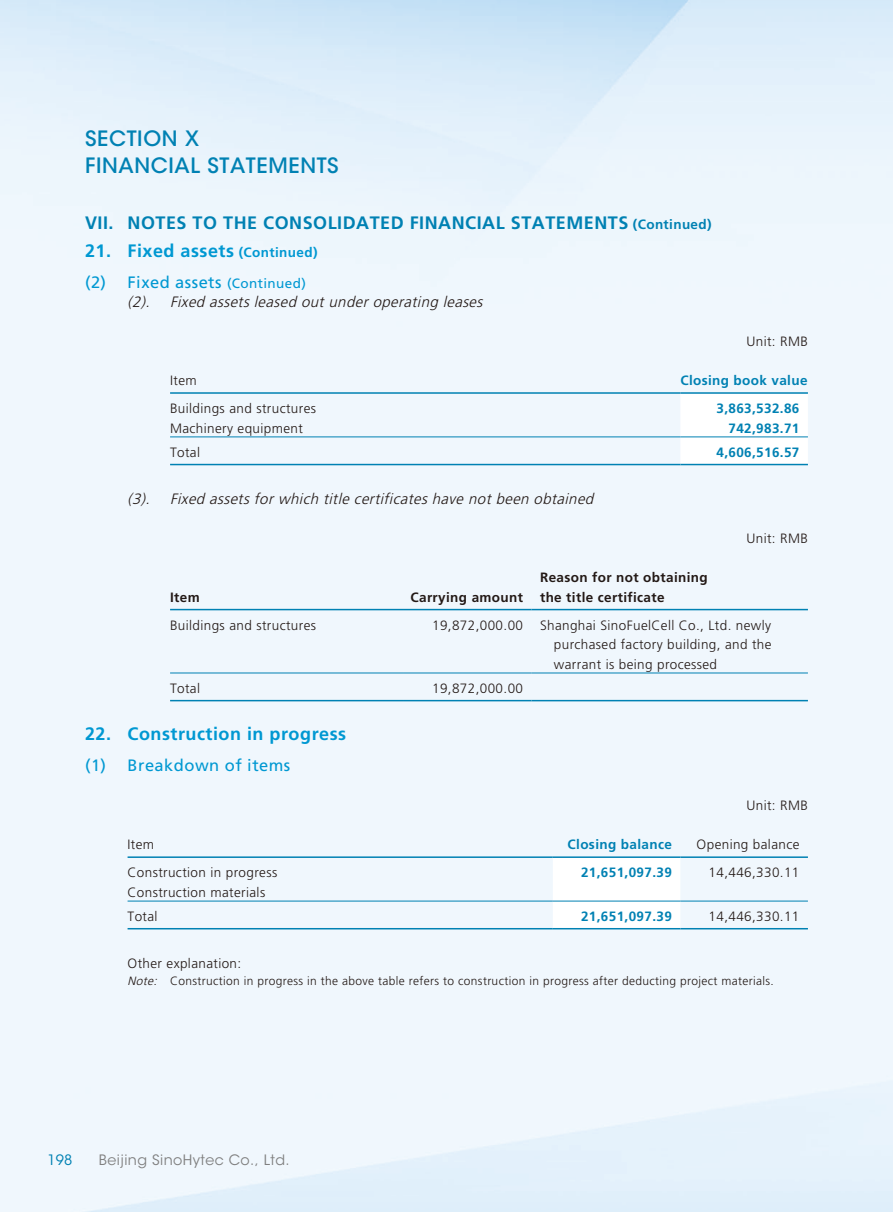
<style>
.page{position:relative;width:893px;height:1212px;background:#fff}
.page>*{position:absolute;margin:0;border:0;box-sizing:border-box;transform-origin:0 0}
.t1{font:500 21px/27px "ITC Avant Garde Std";letter-spacing:.03em;color:#0081b3}
.t2{font:700 18px "Frutiger LT Std";letter-spacing:.03em;color:#0081b3}
.t3{font:700 18px "Frutiger LT Std";letter-spacing:.03em;color:#0098d2}
.t4{font:16.5px "Frutiger LT Std";letter-spacing:.03em;color:#0098d2}
.t5{font:italic 300 15px "Frutiger LT Std";color:#231916}
.t6{font:14.25px "ITC Avant Garde Std";letter-spacing:.03em;color:#808080}
.t7{font:14.25px "ITC Avant Garde Std";color:#0081b3}
.t8{font:300 13.5px/19.5px "Frutiger LT Std";letter-spacing:.03em;color:#231916;text-align:justify}
.t9{font:700 13.5px "Frutiger LT Std";letter-spacing:.03em;color:#0081b3}
.t10{font:700 13.5px/19.5px "Frutiger LT Std";letter-spacing:.03em;color:#231916}
.t11{font:300 12px "Frutiger LT Std";letter-spacing:.03em;color:#231916}
.s1{font-size:13.5px}
.s2{font-style:italic}
</style>
<div class="page">
<svg style="left:680px;top:394px;width:128px;height:70px"></svg>
<hr style="left:170px;top:392px;width:510px;height:2px;background:#0081b3">
<hr style="left:680px;top:392px;width:128px;height:2px;background:#0081b3">
<hr style="left:170px;top:436px;width:510px;height:1px;background:#0081b3">
<hr style="left:680px;top:436px;width:128px;height:1px;background:#0081b3">
<hr style="left:170px;top:464px;width:510px;height:1px;background:#0081b3">
<hr style="left:680px;top:464px;width:128px;height:1px;background:#0081b3">
<hr style="left:170px;top:609px;width:234px;height:1px;background:#0081b3">
<hr style="left:404px;top:609px;width:127px;height:1px;background:#0081b3">
<hr style="left:531px;top:609px;width:277px;height:1px;background:#0081b3">
<hr style="left:170px;top:673px;width:234px;height:1px;background:#0081b3">
<hr style="left:404px;top:673px;width:127px;height:1px;background:#0081b3">
<hr style="left:531px;top:673px;width:277px;height:1px;background:#0081b3">
<hr style="left:170px;top:700px;width:234px;height:1px;background:#0081b3">
<hr style="left:404px;top:700px;width:127px;height:1px;background:#0081b3">
<hr style="left:531px;top:700px;width:277px;height:1px;background:#0081b3">
<svg style="left:553px;top:900px;width:127px;height:28px"></svg>
<hr style="left:128px;top:856px;width:425px;height:2px;background:#0081b3">
<hr style="left:553px;top:856px;width:127px;height:2px;background:#0081b3">
<hr style="left:680px;top:856px;width:128px;height:2px;background:#0081b3">
<hr style="left:128px;top:901px;width:425px;height:1px;background:#0081b3">
<hr style="left:553px;top:901px;width:127px;height:1px;background:#0081b3">
<hr style="left:680px;top:901px;width:128px;height:1px;background:#0081b3">
<hr style="left:128px;top:928px;width:425px;height:1px;background:#0081b3">
<hr style="left:553px;top:928px;width:127px;height:1px;background:#0081b3">
<hr style="left:680px;top:928px;width:128px;height:1px;background:#0081b3">
<h1 class="t1" style="left:85px;top:125px;width:255px">SECTION X<br>FINANCIAL STATEMENTS</h1>
<h2 class="t2" style="left:85px;top:212px;width:628px">VII. NOTES TO THE CONSOLIDATED FINANCIAL STATEMENTS <span class="s1">(Continued)</span></h2>
<h2 class="t3" style="left:85px;top:240px;width:234px">21. Fixed assets <span class="s1">(Continued)</span></h2>
<p class="t4" style="left:85px;top:272px;width:222px">(2) Fixed assets <span class="s1">(Continued)</span></p>
<p class="t5" style="left:128px;top:294px;width:360px">(2). Fixed assets leased out under operating leases</p>
<p class="t8" style="left:746px;top:332px;width:63px">Unit: RMB</p>
<p class="t8" style="left:170px;top:371px;width:28px">Item</p>
<p class="t9" style="left:680px;top:373px;width:129px">Closing book value</p>
<p class="t8" style="left:170px;top:399px;width:147px">Buildings and structures</p>
<p class="t9" style="left:716px;top:401px;width:84px">3,863,532.86</p>
<p class="t8" style="left:170px;top:418px;width:134px">Machinery equipment</p>
<p class="t9" style="left:728px;top:420px;width:72px">742,983.71</p>
<p class="t8" style="left:170px;top:442px;width:32px">Total</p>
<p class="t9" style="left:716px;top:444px;width:84px">4,606,516.57</p>
<p class="t5" style="left:128px;top:491px;width:471px">(3). Fixed assets for which title certificates have not been obtained</p>
<p class="t8" style="left:746px;top:529px;width:63px">Unit: RMB</p>
<p class="t10" style="left:170px;top:587px;width:31px">Item</p>
<p class="t10" style="left:410px;top:587px;width:114px">Carrying amount</p>
<p class="t10" style="left:540px;top:568px;width:169px">Reason for not obtaining the title certificate</p>
<p class="t8" style="left:170px;top:616px;width:147px">Buildings and structures</p>
<p class="t8" style="left:432px;top:616px;width:92px">19,872,000.00</p>
<p class="t8" style="left:554px;top:616px;width:219px;text-indent:-14px">Shanghai SinoFuelCell Co., Ltd. newly purchased factory building, and the warrant is being processed</p>
<p class="t8" style="left:170px;top:679px;width:32px">Total</p>
<p class="t8" style="left:432px;top:679px;width:92px">19,872,000.00</p>
<h2 class="t3" style="left:85px;top:723px;width:263px">22. Construction in progress</h2>
<p class="t4" style="left:85px;top:756px;width:207px">(1) Breakdown of items</p>
<p class="t8" style="left:746px;top:796px;width:63px">Unit: RMB</p>
<p class="t8" style="left:128px;top:835px;width:28px">Item</p>
<p class="t9" style="left:568px;top:837px;width:106px">Closing balance</p>
<p class="t8" style="left:697px;top:835px;width:104px">Opening balance</p>
<p class="t8" style="left:128px;top:863px;width:151px">Construction in progress</p>
<p class="t9" style="left:581px;top:865px;width:92px">21,651,097.39</p>
<p class="t8" style="left:709px;top:863px;width:92px">14,446,330.11</p>
<p class="t8" style="left:128px;top:880px;width:139px;line-height:24px">Construction materials<br>Total</p>
<p class="t9" style="left:581px;top:908px;width:92px">21,651,097.39</p>
<p class="t8" style="left:709px;top:907px;width:92px">14,446,330.11</p>
<p class="t8" style="left:128px;top:954px;width:115px">Other explanation:</p>
<p class="t11" style="left:128px;top:974px;width:648px"><span class="s2">Note:</span> Construction in progress in the above table refers to construction in progress after deducting project materials.</p>
<p class="t7" style="left:48px;top:1151px;width:26px">198</p>
<p class="t6" style="left:99px;top:1151px;width:192px">Beijing SinoHytec Co., Ltd.</p>
</div>
